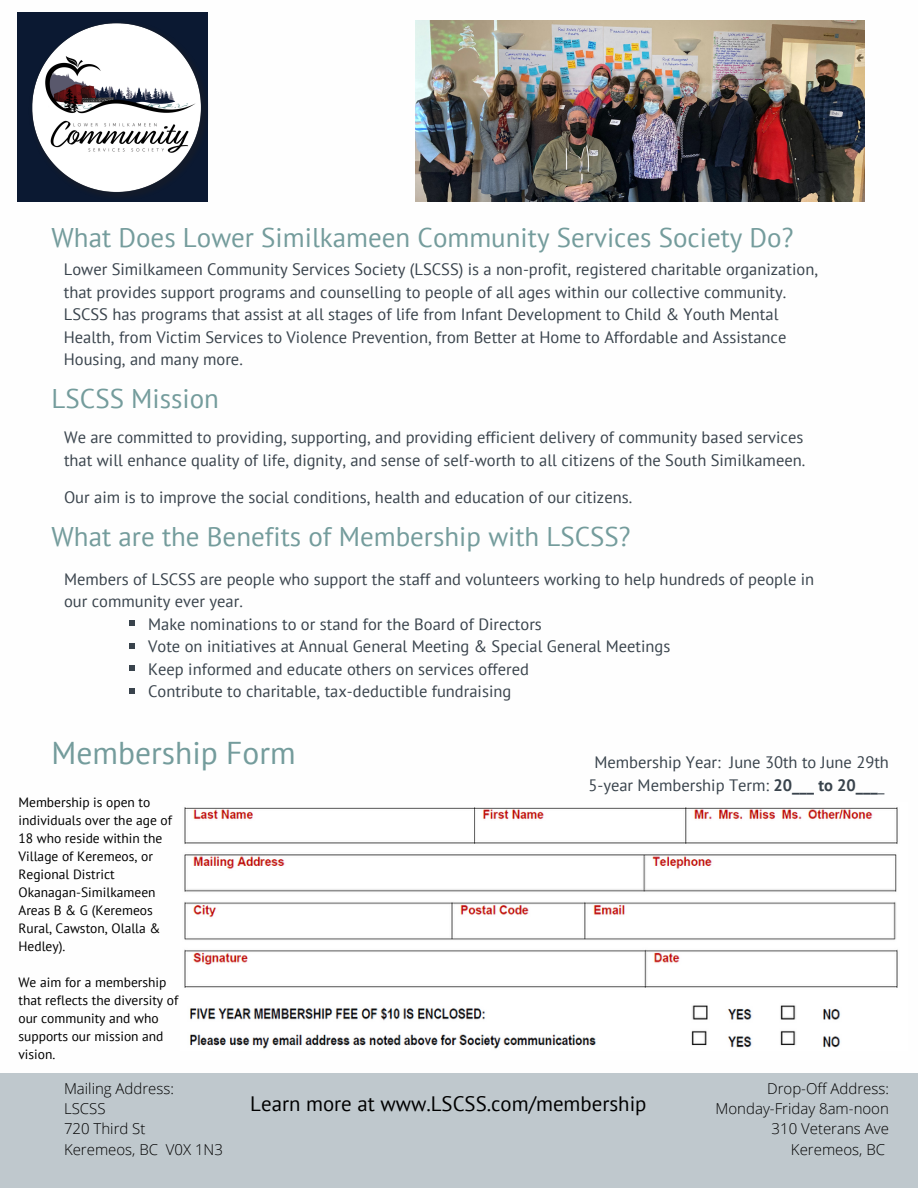
<style>
.page{position:relative;width:918px;height:1188px;background:#fff}
.page>*{position:absolute;margin:0;border:0;box-sizing:border-box;transform-origin:0 0}
.t1{font:31.5px "PT Sans";color:#749c9c}
.t2{font:27px "PT Sans";color:#749c9c}
.t3{font:20.85px "PT Sans";color:#000}
.t4{font:16.5px/22.5px "PT Sans";color:#39434c}
.t5{font:300 15px "Open Sans";color:#000}
.t6{font:13.5px/18px "PT Sans";color:#000}
.s1{font-weight:700}
</style>
<div class="page">
<div style="left:0;top:1073px;width:918px;height:115px;background:#bfc8cd"></div>
<div style="left:18px;top:12px;width:190px;height:190px;background:#0b1932"></div>
<img style="left:32px;top:23px;width:177px;height:170px">
<img style="left:415px;top:21px;width:449px;height:181px">
<img style="left:184px;top:807px;width:714px;height:242px">
<svg style="left:129px;top:621px;width:6px;height:5px"></svg>
<svg style="left:129px;top:643px;width:6px;height:6px"></svg>
<svg style="left:129px;top:666px;width:6px;height:5px"></svg>
<svg style="left:129px;top:688px;width:6px;height:6px"></svg>
<p class="t2" style="left:52px;top:219px;width:743px">What Does Lower Similkameen Community Services Society Do?</p>
<p class="t4" style="left:64px;top:258px;width:756px">Lower Similkameen Community Services Society (LSCSS) is a non-profit, registered charitable organization, that provides support programs and counselling to people of all ages within our collective community.<br>LSCSS has programs that assist at all stages of life from Infant Development to Child &amp; Youth Mental Health, from Victim Services to Violence Prevention, from Better at Home to Affordable and Assistance Housing, and many more.</p>
<p class="t2" style="left:52px;top:380px;width:169px">LSCSS Mission</p>
<p class="t4" style="left:64px;top:426px;width:743px">We are committed to providing, supporting, and providing efficient delivery of community based services that will enhance quality of life, dignity, and sense of self-worth to all citizens of the South Similkameen.</p>
<p class="t4" style="left:64px;top:485px;width:570px">Our aim is to improve the social conditions, health and education of our citizens.</p>
<p class="t2" style="left:52px;top:518px;width:581px">What are the Benefits of Membership with LSCSS?</p>
<p class="t4" style="left:64px;top:567px;width:752px">Members of LSCSS are people who support the staff and volunteers working to help hundreds of people in our community ever year.</p>
<p class="t4" style="left:148px;top:612px;width:395px">Make nominations to or stand for the Board of Directors</p>
<p class="t4" style="left:148px;top:635px;width:524px">Vote on initiatives at Annual General Meeting &amp; Special General Meetings</p>
<p class="t4" style="left:148px;top:657px;width:382px">Keep informed and educate others on services offered</p>
<p class="t4" style="left:148px;top:680px;width:365px">Contribute to charitable, tax-deductible fundraising</p>
<p class="t1" style="left:52px;top:732px;width:246px">Membership Form</p>
<p class="t6" style="left:18px;top:793px;width:155px">Membership is open to individuals over the age of<br>18 who reside within the<br>Village of Keremeos, or<br>Regional District<br>Okanagan-Similkameen<br>Areas B &amp; G (Keremeos<br>Rural, Cawston, Olalla &amp;<br>Hedley).</p>
<p class="t6" style="left:18px;top:973px;width:161px">We aim for a membership that reflects the diversity of our community and who supports our mission and vision.</p>
<p class="t4" style="left:594px;top:751px;width:296px">Membership Year: June 30th to June 29th</p>
<p class="t4" style="left:588px;top:773px;width:298px">5-year Membership Term: <span class="s1">20___ to 20___</span>_</p>
<p class="t5" style="left:64px;top:1078px;width:112px">Mailing Address:</p>
<p class="t5" style="left:64px;top:1098px;width:43px">LSCSS</p>
<p class="t5" style="left:64px;top:1118px;width:83px">720 Third St</p>
<p class="t5" style="left:64px;top:1139px;width:160px">Keremeos, BC V0X 1N3</p>
<p class="t3" style="left:250px;top:1090px;width:398px">Learn more at www.LSCSS.com/membership</p>
<p class="t5" style="left:767px;top:1078px;width:123px">Drop-Off Address:</p>
<p class="t5" style="left:716px;top:1098px;width:175px">Monday-Friday 8am-noon</p>
<p class="t5" style="left:772px;top:1118px;width:119px">310 Veterans Ave</p>
<p class="t5" style="left:791px;top:1139px;width:96px">Keremeos, BC</p>
</div>
